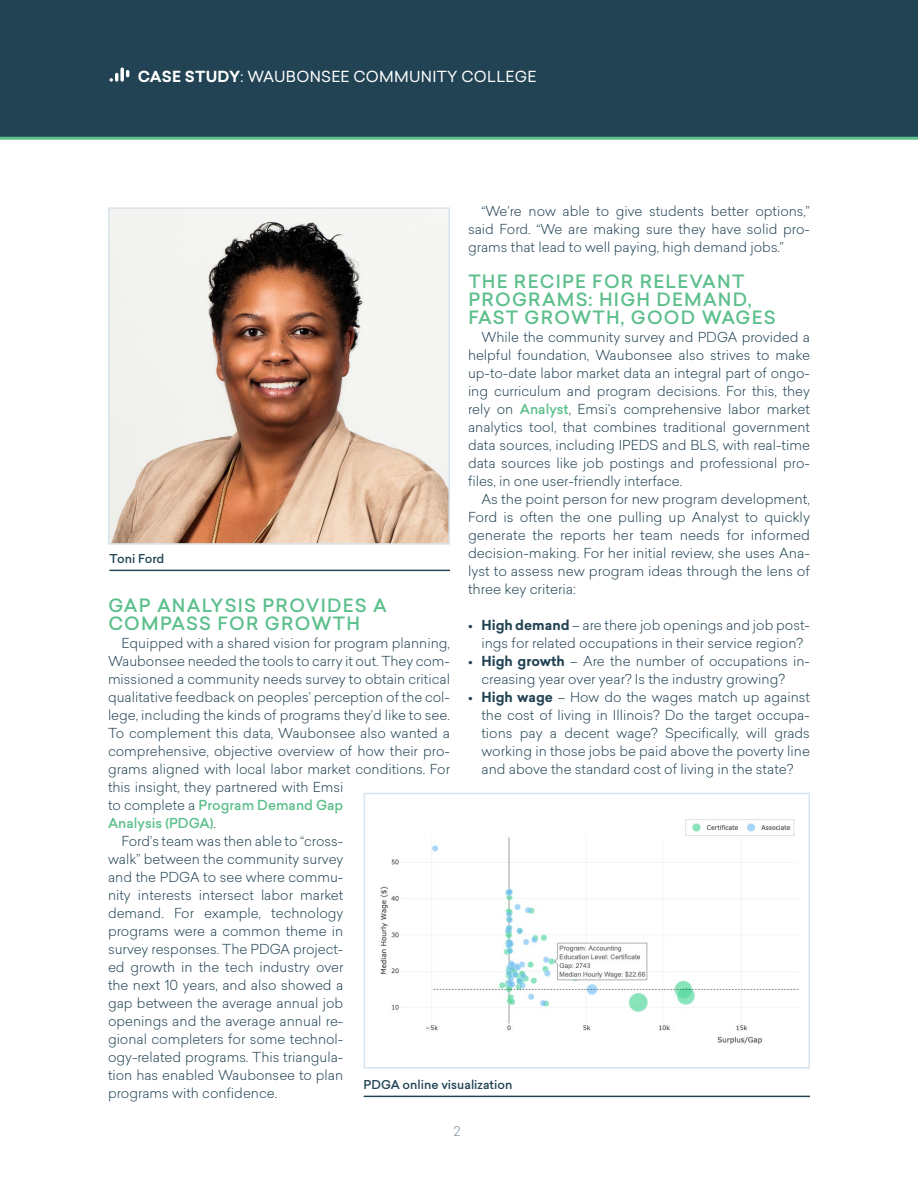
<style>
.page{position:relative;width:918px;height:1188px;background:#fff}
.page>*{position:absolute;margin:0;border:0;box-sizing:border-box;transform-origin:0 0}
.t1{font:500 18px/18px "Sailec";letter-spacing:.07em;color:#5dbf8c}
.t2{font:15px "Sailec";letter-spacing:.02em;color:#fff}
.t3{font:300 13.5px/18px "Sailec";color:#214354;text-align:justify}
.t4{font:500 13.5px "Sailec";color:#5dbf8c}
.t5{font:300 13.05px "Sailec";color:#7d919d}
.t6{font:500 12px "Sailec";color:#214354}
.s1{font-weight:700}
.s2{font-weight:500;color:#5dbf8c}
.s3{font-weight:300;color:#214354}
</style>
<div class="page">
<div style="left:0;top:0;width:918px;height:140px;background:#214354"></div>
<svg style="left:120px;top:68px;width:4px;height:14px"></svg>
<svg style="left:110px;top:73px;width:8px;height:9px"></svg>
<svg style="left:126px;top:70px;width:3px;height:7px"></svg>
<img style="left:111px;top:210px;width:336px;height:332px">
<div style="left:108px;top:207px;width:342px;height:338px;border:2px solid #d8e5ec"></div>
<hr style="left:110px;top:570px;width:340px;height:1px;background:#214354">
<img style="left:380px;top:819px;width:419px;height:225px">
<div style="left:364px;top:793px;width:446px;height:276px;border:2px solid #d8e5ec"></div>
<hr style="left:364px;top:1096px;width:446px;height:1px;background:#214354">
<p class="t2" style="left:138px;top:66px;width:400px"><span class="s1">CASE STUDY</span>: WAUBONSEE COMMUNITY COLLEGE</p>
<p class="t3" style="left:468px;top:202px;width:344px;text-indent:14px">“We’re now able to give students better options,” said Ford. “We are making sure they have solid pro&shy;grams that lead to well paying, high demand jobs.”</p>
<h1 class="t1" style="left:468px;top:272px;width:309px">THE RECIPE FOR RELEVANT<br>PROGRAMS: HIGH DEMAND,<br>FAST GROWTH, GOOD WAGES</h1>
<p class="t3" style="left:468px;top:328px;width:344px;text-indent:14px">While the community survey and PDGA provided a helpful foundation, Waubonsee also strives to make up-to-date labor market data an integral part of ongo&shy;ing curriculum and program decisions. For this, they rely on <span class="s2">Analyst</span>, Emsi’s comprehensive labor market analytics tool, that combines traditional government data sources, including IPEDS and BLS, with real-time data sources like job postings and professional pro&shy;files, in one user-friendly interface.</p>
<p class="t3" style="left:468px;top:490px;width:344px;text-indent:14px">As the point person for new program development, Ford is often the one pulling up Analyst to quickly generate the reports her team needs for informed decision-making. For her initial review, she uses Ana&shy;lyst to assess new program ideas through the lens of three key criteria:</p>
<p class="t3" style="left:468px;top:616px;width:343px;text-align:center"><span class="s1">• High demand</span> – are there job openings and job post&shy;ings for related occupations in their service region?</p>
<p class="t3" style="left:482px;top:652px;width:330px;text-indent:-14px"><span class="s1">• High growth</span> – Are the number of occupations in&shy;creasing year over year? Is the industry growing?</p>
<p class="t3" style="left:482px;top:688px;width:330px;text-indent:-14px"><span class="s1">• High wage</span> – How do the wages match up against the cost of living in Illinois? Do the target occupa&shy;tions pay a decent wage? Specifically, will grads working in those jobs be paid above the poverty line and above the standard cost of living in the state?</p>
<p class="t6" style="left:110px;top:550px;width:56px">Toni Ford</p>
<h1 class="t1" style="left:108px;top:596px;width:280px">GAP ANALYSIS PROVIDES A<br>COMPASS FOR GROWTH</h1>
<p class="t3" style="left:122px;top:634px;width:330px">Equipped with a shared vision for program planning,</p>
<p class="t3" style="left:108px;top:652px;width:343px">Waubonsee needed the tools to carry it out. They com-</p>
<p class="t3" style="left:108px;top:670px;width:343px">missioned a community needs survey to obtain critical</p>
<p class="t3" style="left:108px;top:688px;width:344px">qualitative feedback on peoples’ perception of the col-</p>
<p class="t3" style="left:108px;top:706px;width:343px">lege, including the kinds of programs they’d like to see.</p>
<p class="t3" style="left:108px;top:724px;width:344px">To complement this data, Waubonsee also wanted a</p>
<p class="t3" style="left:108px;top:742px;width:344px">comprehensive, objective overview of how their pro-</p>
<p class="t3" style="left:108px;top:760px;width:344px">grams aligned with local labor market conditions. For</p>
<p class="t3" style="left:108px;top:778px;width:237px">this insight, they partnered with Emsi</p>
<p class="t4" style="left:108px;top:796px;width:237px"><span class="s3">to complete a</span> Program Demand Gap</p>
<p class="t4" style="left:108px;top:814px;width:109px">Analysis (PDGA)<span class="s3">.</span></p>
<p class="t3" style="left:122px;top:832px;width:223px">Ford’s team was then able to “cross-</p>
<p class="t3" style="left:108px;top:850px;width:237px">walk” between the community survey</p>
<p class="t3" style="left:108px;top:868px;width:237px">and the PDGA to see where commu-</p>
<p class="t3" style="left:108px;top:886px;width:237px">nity interests intersect labor market</p>
<p class="t3" style="left:108px;top:904px;width:237px">demand. For example, technology</p>
<p class="t3" style="left:108px;top:922px;width:237px">programs were a common theme in</p>
<p class="t3" style="left:108px;top:940px;width:237px">survey responses. The PDGA project-</p>
<p class="t3" style="left:108px;top:958px;width:237px">ed growth in the tech industry over</p>
<p class="t3" style="left:108px;top:976px;width:237px">the next 10 years, and also showed a</p>
<p class="t3" style="left:108px;top:994px;width:237px">gap between the average annual job</p>
<p class="t3" style="left:108px;top:1012px;width:237px">openings and the average annual re-</p>
<p class="t3" style="left:108px;top:1030px;width:237px">gional completers for some technol-</p>
<p class="t3" style="left:108px;top:1048px;width:237px">ogy-related programs. This triangula-</p>
<p class="t3" style="left:108px;top:1066px;width:237px">tion has enabled Waubonsee to plan</p>
<p class="t3" style="left:108px;top:1084px;width:171px">programs with confidence.</p>
<p class="t6" style="left:364px;top:1076px;width:150px">PDGA online visualization</p>
<p class="t5" style="left:453px;top:1122px;width:8px">2</p>
</div>
